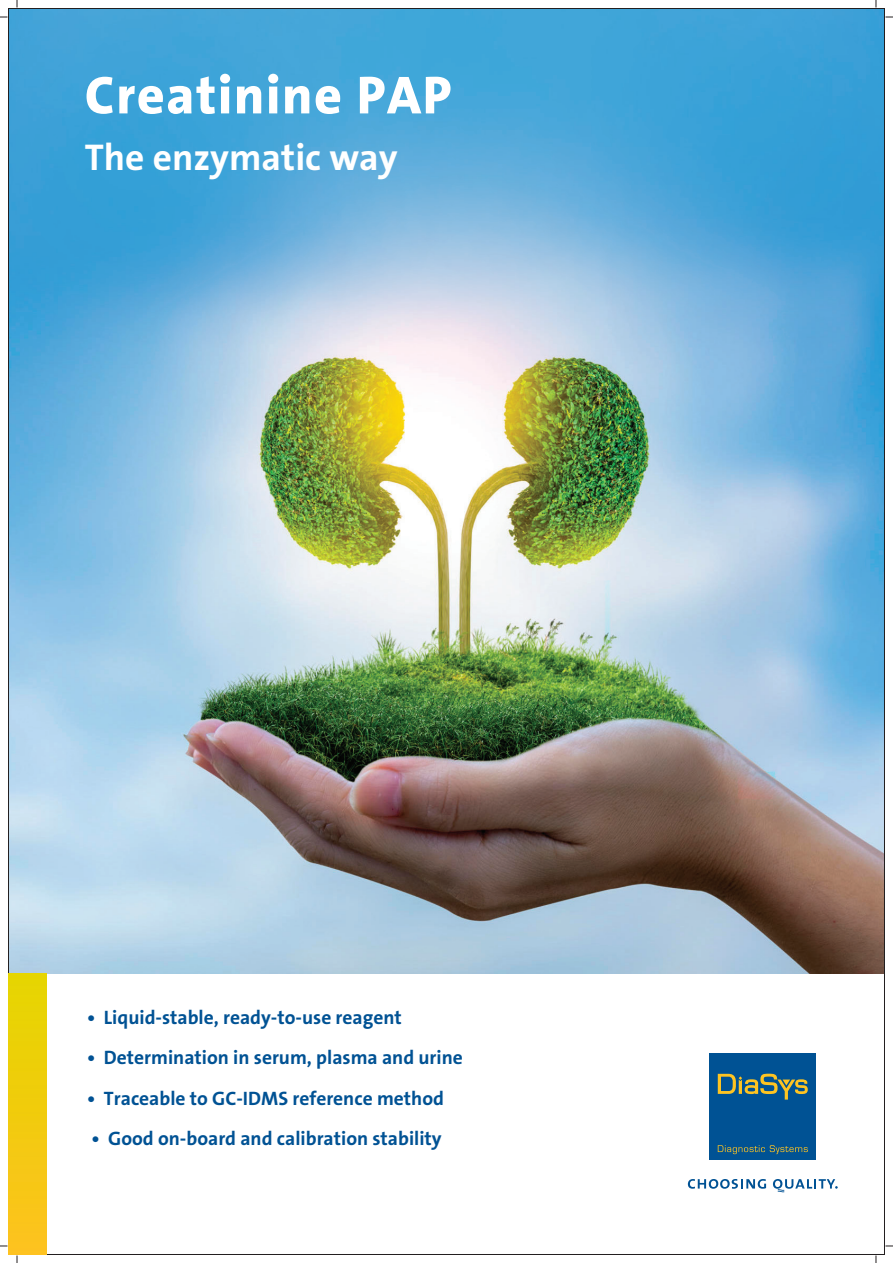
<style>
.page{position:relative;width:893px;height:1263px;background:#fff}
.page>*{position:absolute;margin:0;border:0;box-sizing:border-box;transform-origin:0 0}
.t1{font:800 54px "The Sans B8";letter-spacing:.025em;color:#fff}
.t2{font:700 37.5px "The Sans B7";color:#fff}
.t3{font:19.5px "The Sans LP7 Bld";color:#005294}
</style>
<div class="page">
<img style="left:10px;top:10px;width:873px;height:964px">
<div style="left:710px;top:1054px;width:106px;height:106px;background:#005294"></div>
<svg style="left:718px;top:1145px;width:90px;height:9px"></svg>
<svg style="left:718px;top:1074px;width:90px;height:25px"></svg>
<svg style="left:688px;top:1179px;width:78px;height:10px"></svg>
<svg style="left:773px;top:1179px;width:65px;height:13px"></svg>
<div style="left:9px;top:974px;width:38px;height:280px;background:linear-gradient(to bottom,#e5d500,#fdc21e)"></div>
<h1 class="t1" style="left:85px;top:66px;width:368px">Creatinine PAP</h1>
<h2 class="t2" style="left:85px;top:138px;width:314px">The enzymatic way</h2>
<p class="t3" style="left:87px;top:1005px;width:316px">• Liquid-stable, ready-to-use reagent</p>
<p class="t3" style="left:87px;top:1045px;width:377px">• Determination in serum, plasma and urine</p>
<p class="t3" style="left:87px;top:1085px;width:358px">• Traceable to GC-IDMS reference method</p>
<p class="t3" style="left:91px;top:1126px;width:352px">• Good on-board and calibration stability</p>
</div>
